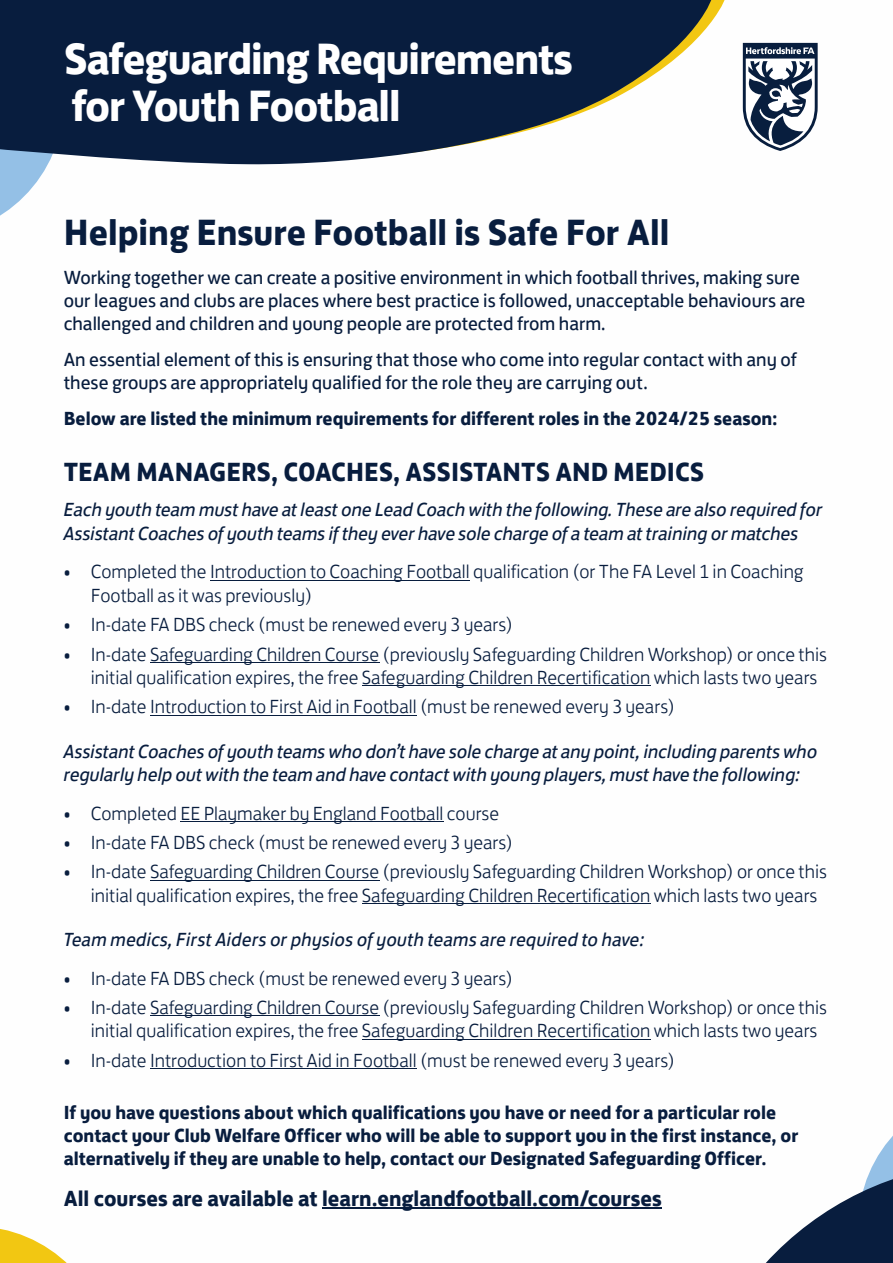
<style>
.page{position:relative;width:893px;height:1263px;background:#fff}
.page>*{position:absolute;margin:0;border:0;box-sizing:border-box;transform-origin:0 0}
.t1{font:700 45px/47.2px "FS Jack";letter-spacing:-.025em;color:#fff}
.t2{font:700 37.5px "FS Jack";color:#081d3e}
.t3{font:700 27px "FS Jack";color:#081d3e}
.t4{font:700 22.5px "FS Jack";color:#081d3e}
.t5{font:300 19.5px/23.4px "FS Jack";color:#081d3e}
.t6{font:italic 19.5px/23.4px "FS Jack";letter-spacing:-.01em;color:#081d3e}
.t7{font:19.5px/23.4px "FS Jack";color:#081d3e}
.t8{font:700 19.5px/23.4px "FS Jack";color:#081d3e}
</style>
<div class="page">
<hr style="left:210px;top:580px;width:260px;height:1px;background:#081d3e">
<hr style="left:150px;top:662px;width:229px;height:1px;background:#081d3e">
<hr style="left:362px;top:685px;width:288px;height:1px;background:#081d3e">
<hr style="left:150px;top:715px;width:267px;height:1px;background:#081d3e">
<hr style="left:180px;top:821px;width:263px;height:1px;background:#081d3e">
<hr style="left:150px;top:880px;width:229px;height:1px;background:#081d3e">
<hr style="left:362px;top:903px;width:288px;height:1px;background:#081d3e">
<hr style="left:150px;top:1015px;width:229px;height:1px;background:#081d3e">
<hr style="left:362px;top:1039px;width:288px;height:1px;background:#081d3e">
<hr style="left:150px;top:1068px;width:267px;height:1px;background:#081d3e">
<hr style="left:322px;top:1208px;width:340px;height:1px;background:#081d3e">
<svg style="left:743px;top:43px;width:75px;height:108px"></svg>
<svg style="left:0;top:1229px;width:67px;height:34px"></svg>
<svg style="left:766px;top:1136px;width:127px;height:127px"></svg>
<svg style="left:0;top:165px;width:48px;height:51px"></svg>
<svg style="left:0;top:0;width:713px;height:165px;fill:#081d3e"></svg>
<h1 class="t1" style="left:64px;top:39px;width:511px">Safeguarding Requirements for Youth Football</h1>
<h2 class="t2" style="left:64px;top:217px;width:607px">Helping Ensure Football is Safe For All</h2>
<p class="t7" style="left:64px;top:267px;width:743px">Working together we can create a positive environment in which football thrives, making sure our leagues and clubs are places where best practice is followed, unacceptable behaviours are challenged and children and young people are protected from harm.</p>
<p class="t7" style="left:64px;top:349px;width:734px">An essential element of this is ensuring that those who come into regular contact with any of these groups are appropriately qualified for the role they are carrying out.</p>
<p class="t8" style="left:64px;top:408px;width:715px">Below are listed the minimum requirements for different roles in the 2024/25 season:</p>
<h3 class="t3" style="left:64px;top:461px;width:642px">TEAM MANAGERS, COACHES, ASSISTANTS AND MEDICS</h3>
<p class="t6" style="left:64px;top:500px;width:760px">Each youth team must have at least one Lead Coach with the following. These are also required for<br>Assistant Coaches of youth teams if they ever have sole charge of a team at training or matches</p>
<p class="t5" style="left:91px;top:562px;width:714px;text-indent:-27px">• Completed the Introduction to Coaching Football qualification (or The FA Level 1 in Coaching<br>Football as it was previously)</p>
<p class="t5" style="left:64px;top:614px;width:451px">• In-date FA DBS check (must be renewed every 3 years)</p>
<p class="t5" style="left:91px;top:644px;width:738px;text-indent:-27px">• In-date Safeguarding Children Course (previously Safeguarding Children Workshop) or once this initial qualification expires, the free Safeguarding Children Recertification which lasts two years</p>
<p class="t5" style="left:64px;top:697px;width:613px">• In-date Introduction to First Aid in Football (must be renewed every 3 years)</p>
<p class="t6" style="left:64px;top:741px;width:755px">Assistant Coaches of youth teams who don’t have sole charge at any point, including parents who regularly help out with the team and have contact with young players, must have the following:</p>
<p class="t5" style="left:64px;top:803px;width:437px">• Completed EE Playmaker by England Football course</p>
<p class="t5" style="left:64px;top:832px;width:451px">• In-date FA DBS check (must be renewed every 3 years)</p>
<p class="t5" style="left:91px;top:862px;width:738px;text-indent:-27px">• In-date Safeguarding Children Course (previously Safeguarding Children Workshop) or once this initial qualification expires, the free Safeguarding Children Recertification which lasts two years</p>
<p class="t6" style="left:64px;top:929px;width:582px">Team medics, First Aiders or physios of youth teams are required to have:</p>
<p class="t5" style="left:64px;top:968px;width:451px">• In-date FA DBS check (must be renewed every 3 years)</p>
<p class="t5" style="left:91px;top:997px;width:738px;text-indent:-27px">• In-date Safeguarding Children Course (previously Safeguarding Children Workshop) or once this initial qualification expires, the free Safeguarding Children Recertification which lasts two years</p>
<p class="t5" style="left:64px;top:1050px;width:613px">• In-date Introduction to First Aid in Football (must be renewed every 3 years)</p>
<p class="t8" style="left:64px;top:1102px;width:736px">If you have questions about which qualifications you have or need for a particular role contact your Club Welfare Officer who will be able to support you in the first instance, or alternatively if they are unable to help, contact our Designated Safeguarding Officer.</p>
<p class="t4" style="left:64px;top:1189px;width:599px">All courses are available at learn.englandfootball.com/courses</p>
</div>
